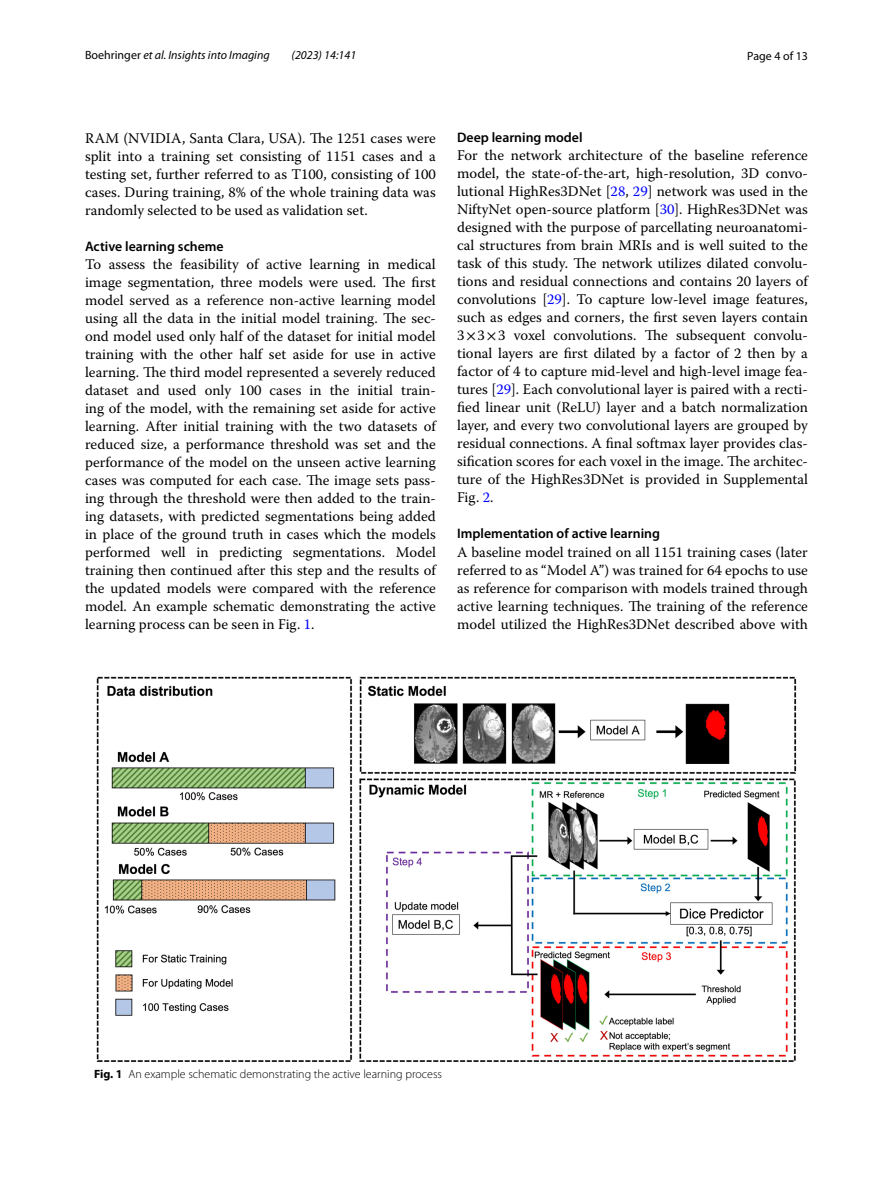
<style>
.page{position:relative;width:893px;height:1187px;background:#fff}
.page>*{position:absolute;margin:0;border:0;box-sizing:border-box;transform-origin:0 0}
.t1{font:14.7px/18px "Warnock Pro";color:#000;text-align:justify}
.t2{font:600 13.8px "Myriad Pro";color:#000}
.t3{font:300 12px "Myriad Pro";color:#000}
.t4{font:italic 12px "Myriad Pro";color:#000}
.t5{font:12px "Myriad Pro";color:#000}
.s1{font-style:normal}
.s2{color:#00f}
.s3{font-family:"STIX"}
.s4{font-weight:700}
</style>
<div class="page">
<img style="left:96px;top:676px;width:701px;height:386px">
<p class="t4" style="left:85px;top:48px;width:186px"><span class="s1">Boehringer</span> et al. Insights into Imaging</p>
<p class="t4" style="left:292px;top:48px;width:66px">(2023) 14:141</p>
<p class="t5" style="left:747px;top:48px;width:62px">Page 4 of 13</p>
<p class="t1" style="left:85px;top:128px;width:352px">RAM (NVIDIA, Santa Clara, USA). The 1251 cases were split into a training set consisting of 1151 cases and a testing set, further referred to as T100, consisting of 100 cases. During training, 8% of the whole training data was randomly selected to be used as validation set.</p>
<p class="t2" style="left:85px;top:237px;width:140px">Active learning scheme</p>
<p class="t1" style="left:85px;top:254px;width:352px">To assess the feasibility of active learning in medical image segmentation, three models were used. The first model served as a reference non-active learning model using all the data in the initial model training. The sec&shy;ond model used only half of the dataset for initial model training with the other half set aside for use in active learning. The third model represented a severely reduced dataset and used only 100 cases in the initial train&shy;ing of the model, with the remaining set aside for active learning. After initial training with the two datasets of reduced size, a performance threshold was set and the performance of the model on the unseen active learning cases was computed for each case. The image sets pass&shy;ing through the threshold were then added to the train&shy;ing datasets, with predicted segmentations being added in place of the ground truth in cases which the models performed well in predicting segmentations. Model training then continued after this step and the results of the updated models were compared with the reference model. An example schematic demonstrating the active learning process can be seen in Fig. <span class="s2">1</span>.</p>
<p class="t2" style="left:457px;top:129px;width:127px">Deep learning model</p>
<p class="t1" style="left:457px;top:146px;width:352px">For the network architecture of the baseline reference model, the state-of-the-art, high-resolution, 3D convo&shy;lutional HighRes3DNet [<span class="s2">28</span>, <span class="s2">29</span>] network was used in the NiftyNet open-source platform [<span class="s2">30</span>]. HighRes3DNet was designed with the purpose of parcellating neuroanatomi&shy;cal structures from brain MRIs and is well suited to the task of this study. The network utilizes dilated convolu&shy;tions and residual connections and contains 20 layers of convolutions [<span class="s2">29</span>]. To capture low-level image features, such as edges and corners, the first seven layers contain 3<span class="s3">×</span>3<span class="s3">×</span>3 voxel convolutions. The subsequent convolu&shy;tional layers are first dilated by a factor of 2 then by a factor of 4 to capture mid-level and high-level image fea&shy;tures [<span class="s2">29</span>]. Each convolutional layer is paired with a recti&shy;fied linear unit (ReLU) layer and a batch normalization layer, and every two convolutional layers are grouped by residual connections. A final softmax layer provides clas&shy;sification scores for each voxel in the image. The architec&shy;ture of the HighRes3DNet is provided in Supplemental Fig. <span class="s2">2</span>.</p>
<p class="t2" style="left:457px;top:525px;width:204px">Implementation of active learning</p>
<p class="t1" style="left:457px;top:542px;width:352px">A baseline model trained on all 1151 training cases (later referred to as “Model A”) was trained for 64 epochs to use as reference for comparison with models trained through active learning techniques. The training of the reference model utilized the HighRes3DNet described above with</p>
<p class="t3" style="left:94px;top:1066px;width:349px"><span class="s4">Fig. 1</span> An example schematic demonstrating the active learning process</p>
</div>
